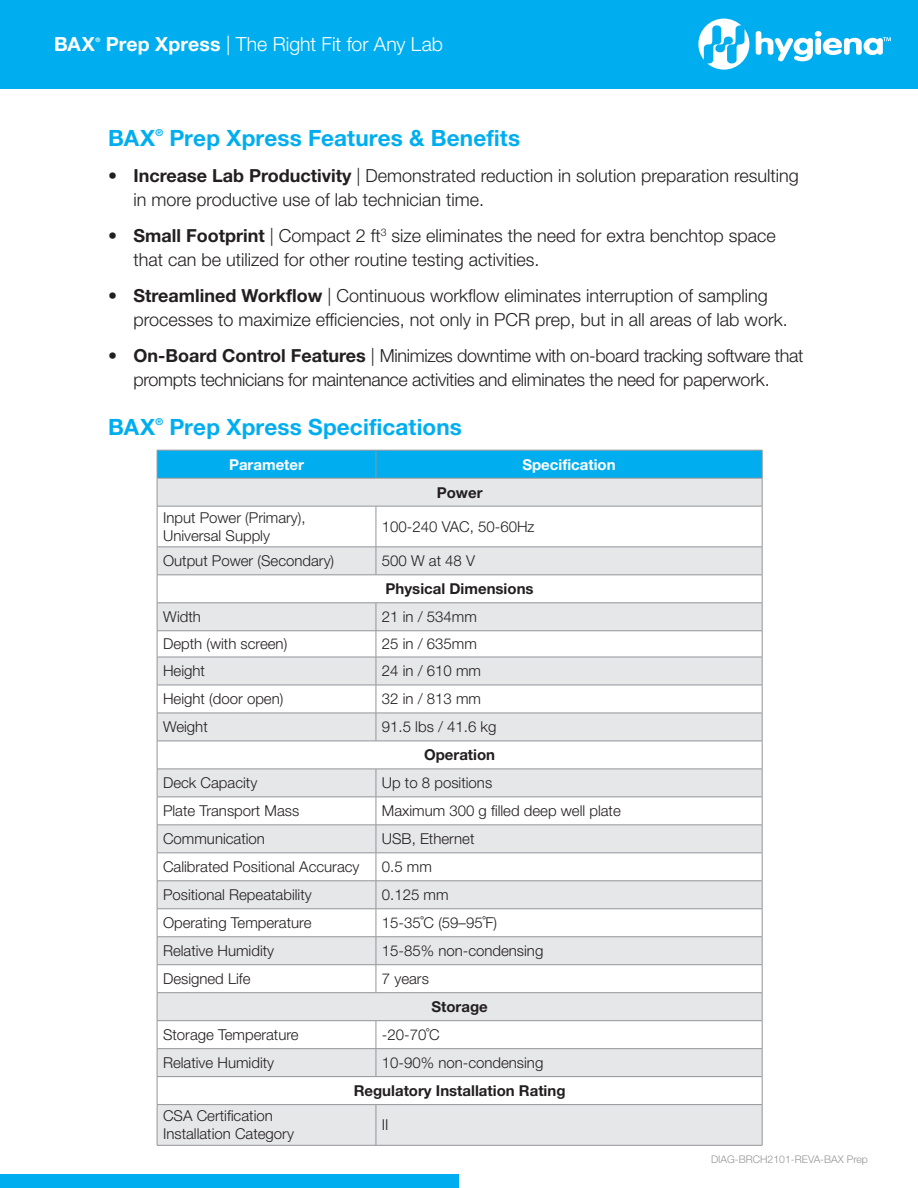
<style>
.page{position:relative;width:918px;height:1188px;background:#fff}
.page>*{position:absolute;margin:0;border:0;box-sizing:border-box;transform-origin:0 0}
.Cover_Headline{font:700 22.5px "Helvetica Neue LT Pro";letter-spacing:.01em;color:#00aeef}
.Cover_Headline-2{font:300 19.5px "Helvetica Neue LT Pro";color:#fff}
.Cover_Headline-3{font:700 19.5px "Helvetica Neue LT Pro";color:#fff}
.t1{font:300 18px/24px "Helvetica Neue LT Pro";color:#231f20}
.t2{font:300 18px/24px "Helvetica Neue LT Pro";letter-spacing:-.02em;color:#231f20;text-align:center}
.t3{font:300 15px/18px "Helvetica Neue LT Pro";color:#231f20}
.t4{font:700 15px "Helvetica Neue LT Pro";color:#231f20}
.t5{font:700 15px "Helvetica Neue LT Pro";color:#fff}
.t6{font:300 10.5px "Helvetica Neue LT Pro";color:#939598}
.Cover_Headline-4{font:700 9.6px "Helvetica Neue LT Pro";color:#00aeef}
.Cover_Headline-5{font:700 6.15px "Helvetica Neue LT Pro";color:#fff}
.s1{font-weight:700}
</style>
<div class="page">
<div style="left:0;top:0;width:918px;height:88px;background:#00aeef"></div>
<svg style="left:756px;top:31px;width:135px;height:30px"></svg>
<svg style="left:698px;top:19px;width:51px;height:51px"></svg>
<div style="left:0;top:1174px;width:459px;height:14px;background:#00aeef"></div>
<svg style="left:158px;top:507px;width:604px;height:638px;fill:#e6e7e9"></svg>
<svg style="left:157px;top:450px;width:606px;height:56px;background:#74c8e8"></svg>
<hr style="left:157px;top:506px;width:219px;height:1px;background:#939598">
<hr style="left:157px;top:506px;width:1px;height:41px;background:#939598">
<hr style="left:376px;top:506px;width:386px;height:1px;background:#939598">
<hr style="left:376px;top:506px;width:1px;height:41px;background:#939598">
<hr style="left:762px;top:506px;width:1px;height:41px;background:#939598">
<hr style="left:157px;top:547px;width:219px;height:1px;background:#939598">
<hr style="left:376px;top:547px;width:386px;height:1px;background:#939598">
<svg style="left:376px;top:547px;width:1px;height:28px"></svg>
<hr style="left:157px;top:575px;width:219px;height:1px;background:#939598">
<hr style="left:376px;top:575px;width:386px;height:1px;background:#939598">
<hr style="left:157px;top:603px;width:219px;height:1px;background:#939598">
<hr style="left:376px;top:603px;width:386px;height:1px;background:#939598">
<hr style="left:157px;top:631px;width:219px;height:1px;background:#939598">
<hr style="left:376px;top:631px;width:386px;height:1px;background:#939598">
<hr style="left:157px;top:657px;width:219px;height:1px;background:#939598">
<hr style="left:376px;top:657px;width:386px;height:1px;background:#939598">
<hr style="left:157px;top:685px;width:219px;height:1px;background:#939598">
<hr style="left:376px;top:685px;width:386px;height:1px;background:#939598">
<hr style="left:157px;top:713px;width:219px;height:1px;background:#939598">
<hr style="left:376px;top:713px;width:386px;height:1px;background:#939598">
<svg style="left:376px;top:603px;width:1px;height:138px"></svg>
<hr style="left:157px;top:741px;width:219px;height:1px;background:#939598">
<hr style="left:376px;top:741px;width:386px;height:1px;background:#939598">
<hr style="left:157px;top:769px;width:219px;height:1px;background:#939598">
<hr style="left:376px;top:769px;width:386px;height:1px;background:#939598">
<hr style="left:157px;top:797px;width:219px;height:1px;background:#939598">
<hr style="left:376px;top:797px;width:386px;height:1px;background:#939598">
<hr style="left:157px;top:825px;width:219px;height:1px;background:#939598">
<hr style="left:376px;top:825px;width:386px;height:1px;background:#939598">
<hr style="left:157px;top:853px;width:219px;height:1px;background:#939598">
<hr style="left:376px;top:853px;width:386px;height:1px;background:#939598">
<hr style="left:157px;top:881px;width:219px;height:1px;background:#939598">
<hr style="left:376px;top:881px;width:386px;height:1px;background:#939598">
<hr style="left:157px;top:909px;width:219px;height:1px;background:#939598">
<hr style="left:376px;top:909px;width:386px;height:1px;background:#939598">
<hr style="left:157px;top:936px;width:219px;height:1px;background:#939598">
<hr style="left:376px;top:936px;width:386px;height:1px;background:#939598">
<hr style="left:157px;top:964px;width:219px;height:1px;background:#939598">
<hr style="left:376px;top:964px;width:386px;height:1px;background:#939598">
<svg style="left:376px;top:769px;width:1px;height:223px"></svg>
<hr style="left:157px;top:992px;width:219px;height:1px;background:#939598">
<hr style="left:376px;top:992px;width:386px;height:1px;background:#939598">
<hr style="left:157px;top:1020px;width:219px;height:1px;background:#939598">
<hr style="left:376px;top:1020px;width:386px;height:1px;background:#939598">
<hr style="left:157px;top:1048px;width:219px;height:1px;background:#939598">
<hr style="left:376px;top:1048px;width:386px;height:1px;background:#939598">
<svg style="left:376px;top:1021px;width:1px;height:55px"></svg>
<hr style="left:157px;top:1076px;width:219px;height:1px;background:#939598">
<svg style="left:157px;top:547px;width:1px;height:557px"></svg>
<hr style="left:376px;top:1076px;width:386px;height:1px;background:#939598">
<svg style="left:762px;top:547px;width:1px;height:557px"></svg>
<hr style="left:157px;top:1104px;width:219px;height:1px;background:#939598">
<hr style="left:157px;top:1105px;width:1px;height:40px;background:#939598">
<hr style="left:376px;top:1104px;width:386px;height:1px;background:#939598">
<hr style="left:376px;top:1105px;width:1px;height:40px;background:#939598">
<hr style="left:762px;top:1105px;width:1px;height:40px;background:#939598">
<hr style="left:157px;top:1145px;width:219px;height:1px;background:#939598">
<hr style="left:376px;top:1145px;width:386px;height:1px;background:#939598">
<p class="Cover_Headline-3" style="left:54px;top:32px;width:42px">BAX</p>
<p class="Cover_Headline-5" style="left:95px;top:36px;width:6px">®</p>
<p class="Cover_Headline-2" style="left:106px;top:32px;width:339px"><span class="s1">Prep Xpress</span> | The Right Fit for Any Lab</p>
<p class="Cover_Headline" style="left:108px;top:124px;width:49px">BAX</p>
<p class="Cover_Headline-4" style="left:155px;top:126px;width:9px">®</p>
<p class="Cover_Headline" style="left:169px;top:124px;width:352px">Prep Xpress Features &amp; Benefits</p>
<p class="t1" style="left:134px;top:163px;width:667px;text-indent:-26px"><span class="s1">• Increase Lab Productivity</span> | Demonstrated reduction in solution preparation resulting in more productive use of lab technician time.</p>
<p class="t1" style="left:134px;top:223px;width:644px;text-indent:-26px"><span class="s1">• Small Footprint</span> | Compact 2 ft<sup>3</sup> size eliminates the need for extra benchtop space that can be utilized for other routine testing activities.</p>
<p class="t1" style="left:134px;top:283px;width:656px;text-indent:-26px"><span class="s1">• Streamlined Workflow</span> | Continuous workflow eliminates interruption of sampling processes to maximize efficiencies, not only in PCR prep, but in all areas of lab work.</p>
<p class="t2" style="left:108px;top:343px;width:697px"><span class="s1">• On-Board Control Features</span> | Minimizes downtime with on-board tracking software that prompts technicians for maintenance activities and eliminates the need for paperwork.</p>
<p class="Cover_Headline" style="left:108px;top:413px;width:49px">BAX</p>
<p class="Cover_Headline-4" style="left:155px;top:416px;width:9px">®</p>
<p class="Cover_Headline" style="left:169px;top:413px;width:294px">Prep Xpress Specifications</p>
<p class="t5" style="left:229px;top:455px;width:76px">Parameter</p>
<p class="t5" style="left:522px;top:455px;width:95px">Specification</p>
<p class="t4" style="left:437px;top:483px;width:47px">Power</p>
<p class="t3" style="left:163px;top:508px;width:144px">Input Power (Primary),<br>Universal Supply</p>
<p class="t3" style="left:382px;top:517px;width:154px">100-240 VAC, 50-60Hz</p>
<p class="t3" style="left:163px;top:552px;width:173px">Output Power (Secondary)</p>
<p class="t3" style="left:382px;top:552px;width:95px">500 W at 48 V</p>
<p class="t4" style="left:386px;top:580px;width:149px">Physical Dimensions</p>
<p class="t3" style="left:163px;top:607px;width:39px">Width</p>
<p class="t3" style="left:382px;top:607px;width:97px">21 in / 534mm</p>
<p class="t3" style="left:163px;top:635px;width:126px">Depth (with screen)</p>
<p class="t3" style="left:382px;top:635px;width:97px">25 in / 635mm</p>
<p class="t3" style="left:163px;top:662px;width:43px">Height</p>
<p class="t3" style="left:382px;top:662px;width:101px">24 in / 610 mm</p>
<p class="t3" style="left:163px;top:690px;width:122px">Height (door open)</p>
<p class="t3" style="left:382px;top:690px;width:101px">32 in / 813 mm</p>
<p class="t3" style="left:163px;top:718px;width:46px">Weight</p>
<p class="t3" style="left:382px;top:718px;width:116px">91.5 lbs / 41.6 kg</p>
<p class="t4" style="left:424px;top:746px;width:73px">Operation</p>
<p class="t3" style="left:163px;top:774px;width:96px">Deck Capacity</p>
<p class="t3" style="left:382px;top:774px;width:112px">Up to 8 positions</p>
<p class="t3" style="left:163px;top:802px;width:138px">Plate Transport Mass</p>
<p class="t3" style="left:382px;top:802px;width:240px">Maximum 300 g filled deep well plate</p>
<p class="t3" style="left:163px;top:830px;width:103px">Communication</p>
<p class="t3" style="left:382px;top:830px;width:94px">USB, Ethernet</p>
<p class="t3" style="left:163px;top:858px;width:198px">Calibrated Positional Accuracy</p>
<p class="t3" style="left:382px;top:858px;width:52px">0.5 mm</p>
<p class="t3" style="left:163px;top:885px;width:150px">Positional Repeatability</p>
<p class="t3" style="left:382px;top:885px;width:68px">0.125 mm</p>
<p class="t3" style="left:163px;top:913px;width:150px">Operating Temperature</p>
<p class="t3" style="left:382px;top:913px;width:117px">15-35˚C (59–95˚F)</p>
<p class="t3" style="left:163px;top:941px;width:113px">Relative Humidity</p>
<p class="t3" style="left:382px;top:941px;width:163px">15-85% non-condensing</p>
<p class="t3" style="left:163px;top:969px;width:89px">Designed Life</p>
<p class="t3" style="left:382px;top:969px;width:48px">7 years</p>
<p class="t4" style="left:431px;top:997px;width:58px">Storage</p>
<p class="t3" style="left:163px;top:1025px;width:137px">Storage Temperature</p>
<p class="t3" style="left:382px;top:1025px;width:59px">-20-70˚C</p>
<p class="t3" style="left:163px;top:1053px;width:113px">Relative Humidity</p>
<p class="t3" style="left:382px;top:1053px;width:163px">10-90% non-condensing</p>
<p class="t4" style="left:354px;top:1081px;width:213px">Regulatory Installation Rating</p>
<p class="t3" style="left:163px;top:1107px;width:132px">CSA Certification<br>Installation Category</p>
<p class="t3" style="left:382px;top:1116px;width:8px">II</p>
<p class="t6" style="left:711px;top:1153px;width:158px">DIAG-BRCH2101-REVA-BAX Prep</p>
</div>
